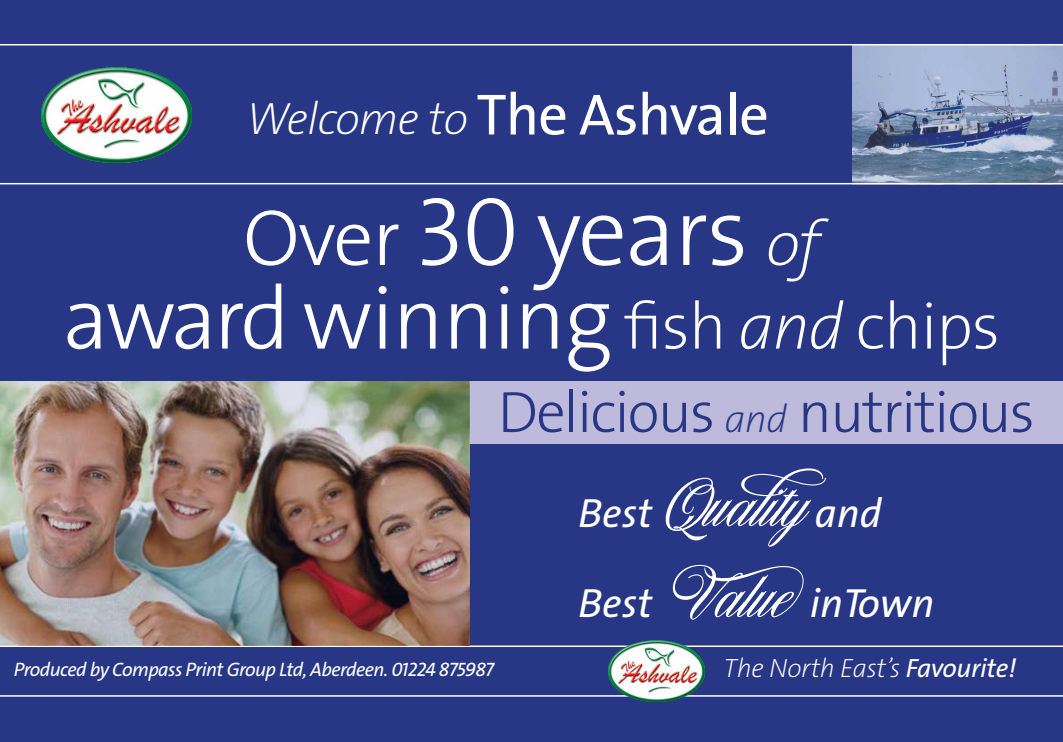
<style>
.page{position:relative;width:1063px;height:742px;background:#fff}
.page>*{position:absolute;margin:0;border:0;box-sizing:border-box;transform-origin:0 0}
.t1{font:98px "BG The Sans W3 Lig";letter-spacing:-.02em;color:#fff}
.t2{font:89px "BG The Sans W3 Lig";letter-spacing:-.015em;color:#fff}
.t3{font:58.6px "BG The Sans W3 Lig";letter-spacing:-.03em;color:#273685}
.t4{font:58.5px "BG The Sans W5 Plain";letter-spacing:-.015em;color:#fff}
.t5{font:40.9px "BG The Sans W5 Plain IT";color:#fff}
.t6{font:26.5px "BG The Sans W2 Ex Lig IT";letter-spacing:-.01em;color:#fff}
.t7{font:19.5px "BG The Sans W5 Plain IT";letter-spacing:-.03em;color:#fff}
.s1{font-family:"BG The Sans W2 Ex Lig IT";font-size:45.5px}
.s2{font-size:80px}
.s3{font-family:"BG The Sans W2 Ex Lig IT";font-size:63.5px}
.s4{font-family:"BG The Sans W2 Ex Lig";font-size:66px}
.s5{font-family:"BG The Sans W2 Ex Lig IT";font-size:66px}
.s6{font-family:"BG The Sans W2 Ex Lig IT";font-size:39.1px}
.s7{font-family:"BG The Sans W5 Plain IT"}
</style>
<div class="page">
<div style="left:0;top:0;width:1063px;height:741px;background:#273685"></div>
<img style="left:853px;top:45px;width:210px;height:138px">
<hr style="left:0;top:645px;width:1063px;height:1px;background:#fff">
<hr style="left:0;top:183px;width:1063px;height:1px;background:#fff">
<hr style="left:0;top:44px;width:1063px;height:1px;background:#fff">
<hr style="left:0;top:694px;width:1063px;height:2px;background:#fff">
<div style="left:470px;top:381px;width:593px;height:63px;background:#bdbadb"></div>
<svg style="left:665px;top:468px;width:161px;height:78px"></svg>
<svg style="left:673px;top:564px;width:131px;height:55px"></svg>
<img style="left:0;top:381px;width:470px;height:264px">
<img style="left:608px;top:640px;width:96px;height:61px">
<img style="left:42px;top:67px;width:150px;height:96px">
<h3 class="t4" style="left:247px;top:77px;width:524px"><span class="s1">Welcome to</span> The Ashvale</h3>
<h1 class="t1" style="left:243px;top:181px;width:578px"><span class="s2">Over</span> 30 years <span class="s3">of</span></h1>
<h2 class="t2" style="left:63px;top:272px;width:939px">award winning <span class="s4">fish</span> <span class="s5">and</span> <span class="s4">chips</span></h2>
<h3 class="t3" style="left:498px;top:382px;width:539px">Delicious <span class="s6">and</span> nutritious</h3>
<h3 class="t5" style="left:578px;top:491px;width:76px">Best</h3>
<h3 class="t5" style="left:815px;top:491px;width:69px">and</h3>
<h3 class="t5" style="left:578px;top:582px;width:76px">Best</h3>
<h3 class="t5" style="left:810px;top:582px;width:126px">in Town</h3>
<p class="t7" style="left:14px;top:658px;width:482px">Produced by Compass Print Group Ltd, Aberdeen. 01224 875987</p>
<h3 class="t6" style="left:724px;top:654px;width:295px">The North East’s <span class="s7">Favourite!</span></h3>
</div>
